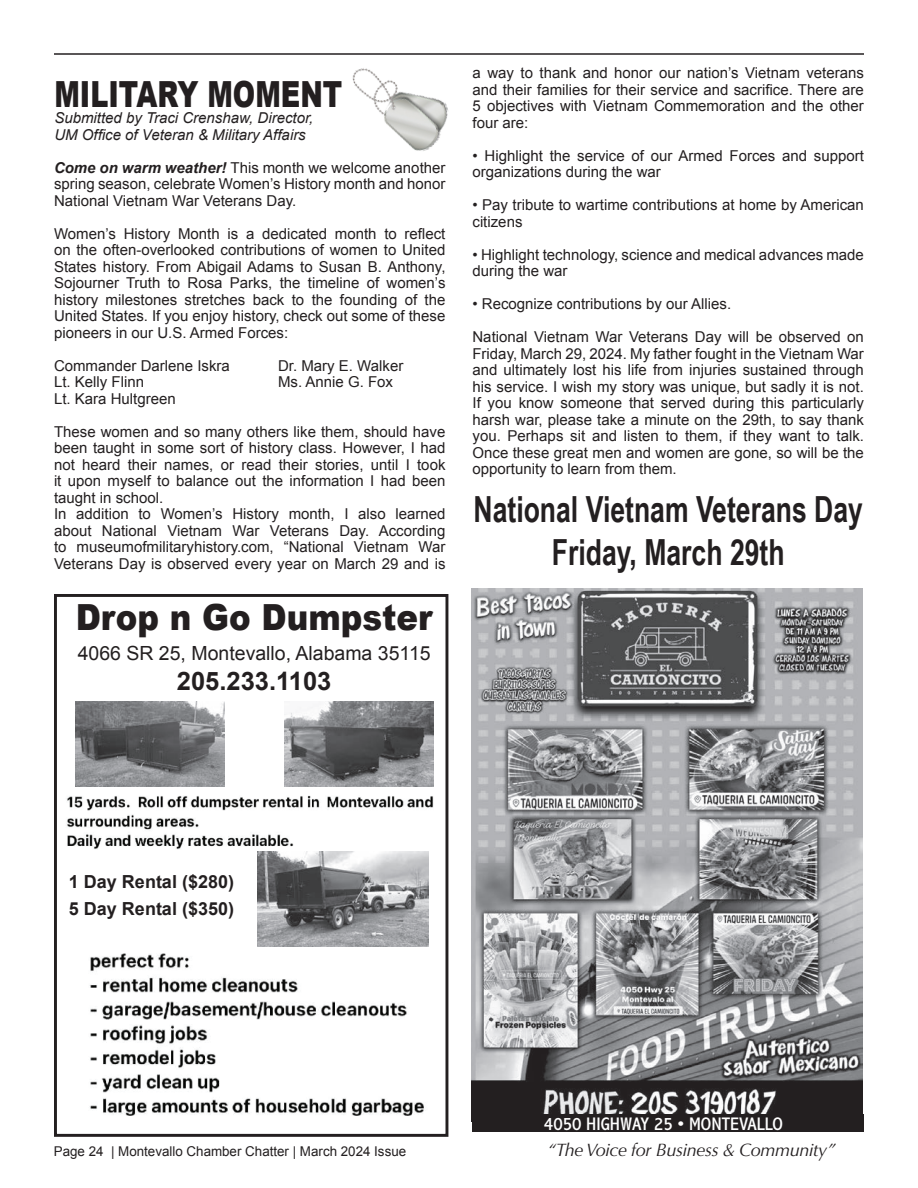
<style>
.page{position:relative;width:918px;height:1188px;background:#fff}
.page>*{position:absolute;margin:0;border:0;box-sizing:border-box;transform-origin:0 0}
.t1{font:700 36px/43.2px "Arial Narrow";color:#231f20;text-align:center;scale:.9 1}
.t2{font:900 36px "Arial";color:#231f20;scale:.9 1}
.t3{font:900 36px "Arial";color:#231f20;scale:.75 1}
.t4{font:700 25.5px "Arial";color:#231f20}
.t5{font:19.5px "Arial";color:#231f20}
.t6{font:condensed 18.3px "Abadi MT Std";color:#fff;scale:1.07 1}
.t7{font:700 18px/27px "Arial";color:#231f20}
.t8{font:italic 18px "Optima";letter-spacing:-.02em;color:#231f20}
.t9{font:15px/16.5px "Arial";color:#231f20}
.t10{font:italic 15px/16.5px "Arial";color:#231f20}
.t11{font:13.5px "Arial";color:#231f20}
.s1{font-weight:700;font-style:italic}
</style>
<div class="page">
<img style="left:352px;top:68px;width:96px;height:83px">
<hr style="left:54px;top:53px;width:810px;height:2px;background:#231f20">
<img style="left:472px;top:588px;width:391px;height:526px">
<div style="left:472px;top:1114px;width:391px;height:18px;background:#231f20"></div>
<img style="left:66px;top:795px;width:368px;height:66px">
<div style="left:54px;top:594px;width:394px;height:543px;border:3px solid #231f20"></div>
<img style="left:76px;top:701px;width:148px;height:86px">
<img style="left:285px;top:702px;width:148px;height:84px">
<img style="left:258px;top:852px;width:170px;height:94px">
<img style="left:89px;top:953px;width:335px;height:162px">
<h1 class="t3" style="left:54px;top:68px;width:385px">MILITARY MOMENT</h1>
<p class="t10" style="left:54px;top:110px;width:260px">Submitted by Traci Crenshaw, Director,<br>UM Office of Veteran &amp; Military Affairs</p>
<p class="t9" style="left:54px;top:160px;width:393px;text-align:justify"><span class="s1">Come on warm weather!</span> This month we welcome another spring season, celebrate Women’s History month and honor National Vietnam War Veterans Day.</p>
<p class="t9" style="left:54px;top:226px;width:393px;text-align:justify">Women’s History Month is a dedicated month to reflect on the often-overlooked contributions of women to United States history. From Abigail Adams to Susan B. Anthony, Sojourner Truth to Rosa Parks, the timeline of women’s history milestones stretches back to the founding of the United States. If you enjoy history, check out some of these pioneers in our U.S. Armed Forces:</p>
<p class="t9" style="left:54px;top:358px;width:177px">Commander Darlene Iskra<br>Lt. Kelly Flinn<br>Lt. Kara Hultgreen</p>
<p class="t9" style="left:54px;top:424px;width:393px">These women and so many others like them, should have been taught in some sort of history class. However, I had not heard their names, or read their stories, until I took it upon myself to balance out the information I had been taught in school.<br>In addition to Women’s History month, I also learned about National Vietnam War Veterans Day. According to museumofmilitaryhistory.com, “National Vietnam War Veterans Day is observed every year on March 29 and is</p>
<p class="t9" style="left:278px;top:357px;width:127px">Dr. Mary E. Walker<br>Ms. Annie G. Fox</p>
<h1 class="t2" style="left:76px;top:591px;width:398px">Drop n Go Dumpster</h1>
<h3 class="t5" style="left:78px;top:640px;width:355px">4066 SR 25, Montevallo, Alabama 35115</h3>
<h2 class="t4" style="left:177px;top:664px;width:156px">205.233.1103</h2>
<p class="t9" style="left:472px;top:65px;width:393px;text-align:justify">a way to thank and honor our nation’s Vietnam veterans and their families for their service and sacrifice. There are 5 objectives with Vietnam Commemoration and the other four are:</p>
<p class="t9" style="left:472px;top:148px;width:393px">• Highlight the service of our Armed Forces and support organizations during the war</p>
<p class="t9" style="left:472px;top:197px;width:393px">• Pay tribute to wartime contributions at home by American citizens</p>
<p class="t9" style="left:472px;top:247px;width:393px">• Highlight technology, science and medical advances made during the war</p>
<p class="t9" style="left:472px;top:296px;width:260px">• Recognize contributions by our Allies.</p>
<p class="t9" style="left:472px;top:329px;width:393px;text-align:justify">National Vietnam War Veterans Day will be observed on Friday, March 29, 2024. My father fought in the Vietnam War and ultimately lost his life from injuries sustained through his service. I wish my story was unique, but sadly it is not.<br>If you know someone that served during this particularly harsh war, please take a minute on the 29th, to say thank you. Perhaps sit and listen to them, if they want to talk.<br>Once these great men and women are gone, so will be the opportunity to learn from them.</p>
<h1 class="t1" style="left:474px;top:486px;width:434px">National Vietnam Veterans Day<br>Friday, March 29th</h1>
<p class="t7" style="left:69px;top:869px;width:167px">1 Day Rental ($280)<br>5 Day Rental ($350)</p>
<p class="t6" style="left:544px;top:1114px;width:225px">4050 HIGHWAY 25 • MONTEVALLO</p>
<p class="t11" style="left:54px;top:1142px;width:354px">Page 24 | Montevallo Chamber Chatter | March 2024 Issue</p>
<p class="t8" style="left:547px;top:1139px;width:290px">“The Voice for Business &amp; Community”</p>
</div>
